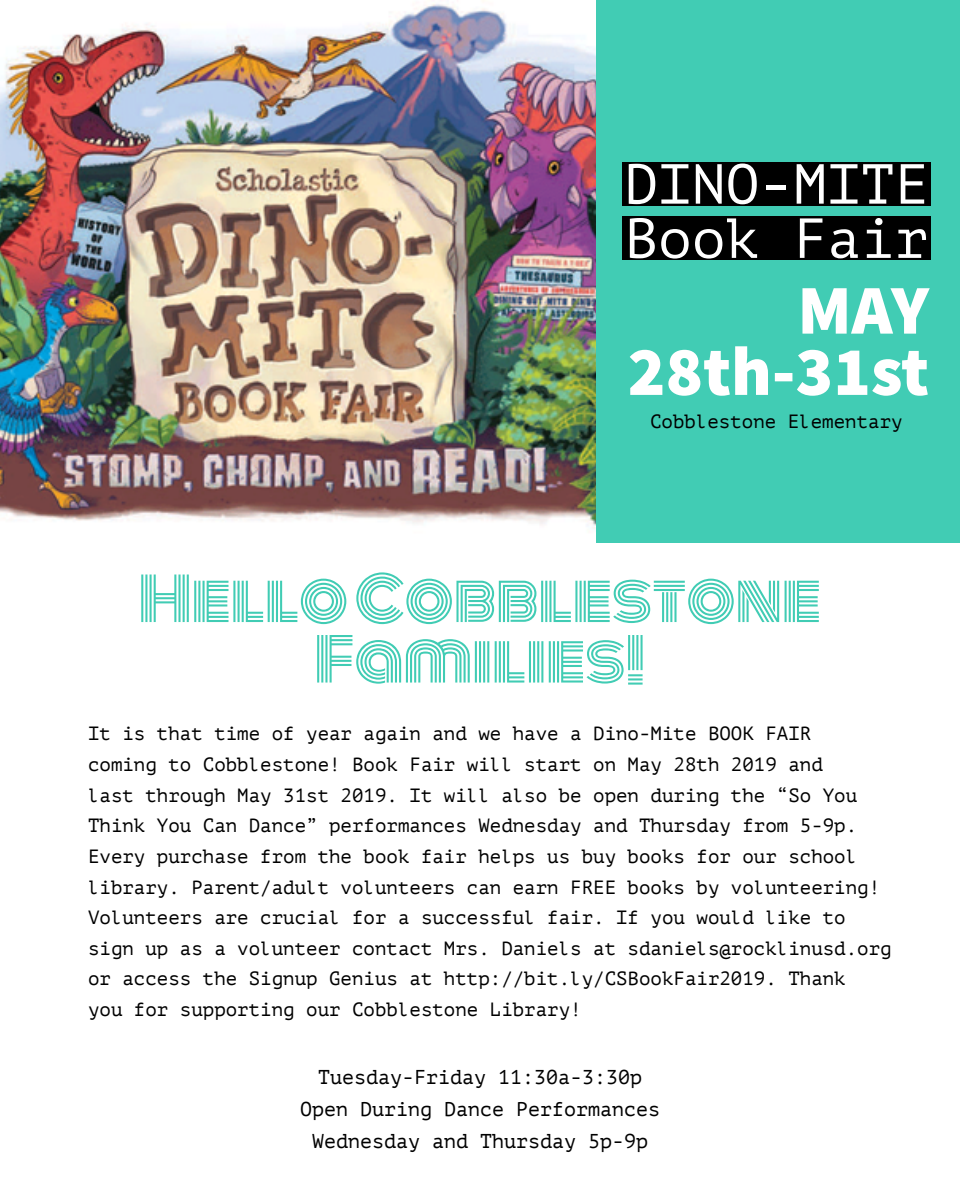
<style>
.page{position:relative;width:960px;height:1200px;background:#fff}
.page>*{position:absolute;margin:0;border:0;box-sizing:border-box;transform-origin:0 0}
.t1{font:58.8px/60.5px "Monoton";color:#41ccb4;text-align:center}
.t2{font:56.4px/54.2px "PT Mono";color:#fff}
.t3{font:20px/32px "PT Mono";color:#000;text-align:center}
.t4{font:19.1px/30.6px "PT Mono";color:#000}
</style>
<div class="page">
<img style="left:0;top:0;width:596px;height:528px">
<div style="left:596px;top:0;width:364px;height:543px;background:#41ccb4"></div>
<div style="left:622px;top:162px;width:309px;height:43px;background:#000"></div>
<div style="left:622px;top:216px;width:309px;height:44px;background:#000"></div>
<svg style="left:802px;top:288px;width:128px;height:46px"></svg>
<svg style="left:630px;top:346px;width:298px;height:50px"></svg>
<h2 class="t2" style="left:624px;top:158px;width:306px">DINO-MITE<br>Book Fair</h2>
<p class="t4" style="left:650px;top:406px;width:254px">Cobblestone Elementary</p>
<h1 class="t1" style="left:139px;top:570px;width:684px">HelloCobblestone<br>Families!</h1>
<p class="t4" style="left:88px;top:719px;width:805px">It is that time of year again and we have a Dino-Mite BOOK FAIR<br>coming to Cobblestone! Book Fair will start on May 28th 2019 and<br>last through May 31st 2019. It will also be open during the “So You Think You Can Dance” performances Wednesday and Thursday from 5-9p.<br>Every purchase from the book fair helps us buy books for our school library. Parent/adult volunteers can earn FREE books by volunteering!<br>Volunteers are crucial for a successful fair. If you would like to sign up as a volunteer contact Mrs. Daniels at sdaniels@rocklinusd.org or access the Signup Genius at http://bit.ly/CSBookFair2019. Thank<br>you for supporting our Cobblestone Library!</p>
<p class="t3" style="left:300px;top:1062px;width:361px">Tuesday-Friday 11:30a-3:30p<br>Open During Dance Performances<br>Wednesday and Thursday 5p-9p</p>
</div>
